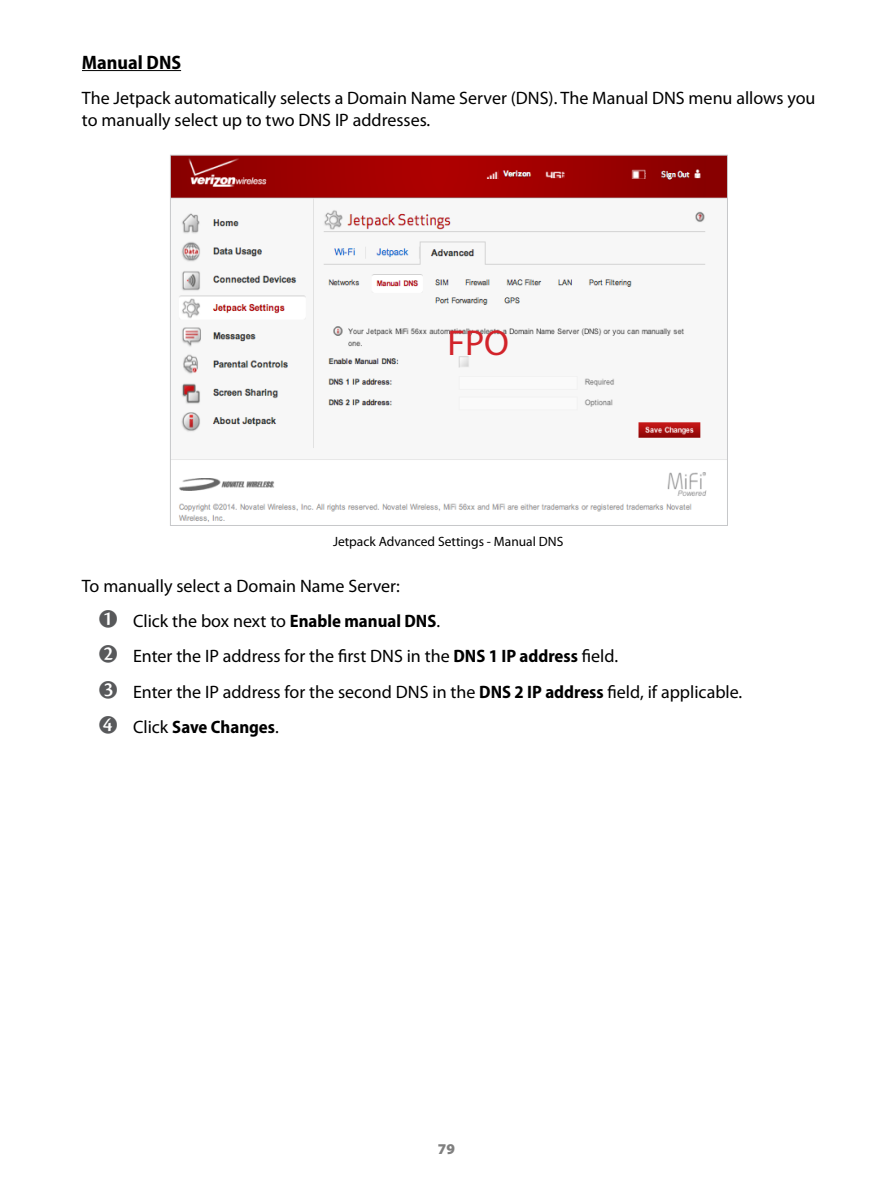
<style>
.page{position:relative;width:893px;height:1188px;background:#fff}
.page>*{position:absolute;margin:0;border:0;box-sizing:border-box;transform-origin:0 0}
.t1{font:36px "Myriad Pro";color:#d2232a}
.t2{font:700 semi-condensed 19.5px "Myriad Pro";color:#000}
.t3{font:18px/35.2px "Myriad Pro";color:#000}
.t4{font:900 15px "Myriad Pro";color:#808080}
.t5{font:13.5px "Myriad Pro";color:#000}
.s1{color:#58595b}
.s2{font-weight:700;font-stretch:semi-condensed}
</style>
<div class="page">
<hr style="left:82px;top:70px;width:99px;height:1px;background:#000">
<img style="left:172px;top:157px;width:554px;height:365px">
<p class="t2" style="left:82px;top:51px;width:101px">Manual DNS</p>
<p class="t3" style="left:82px;top:86px;width:735px;line-height:22.5px">The Jetpack automatically selects a Domain Name Server (DNS). The Manual DNS menu allows you to manually select up to two DNS IP addresses.</p>
<h1 class="t1" style="left:448px;top:321px;width:63px">FPO</h1>
<p class="t5" style="left:333px;top:533px;width:232px">Jetpack Advanced Settings - Manual DNS</p>
<p class="t3" style="left:99px;top:568px;width:645px;text-indent:-17px">To manually select a Domain Name Server:<br><span class="s1">➊</span> Click the box next to <span class="s2">Enable manual DNS</span>.<br><span class="s1">➋</span> Enter the IP address for the first DNS in the <span class="s2">DNS 1 IP address</span> field.<br><span class="s1">➌</span> Enter the IP address for the second DNS in the <span class="s2">DNS 2 IP address</span> field, if applicable.<br><span class="s1">➍</span> Click <span class="s2">Save Changes</span>.</p>
<p class="t4" style="left:438px;top:1140px;width:19px">79</p>
</div>
